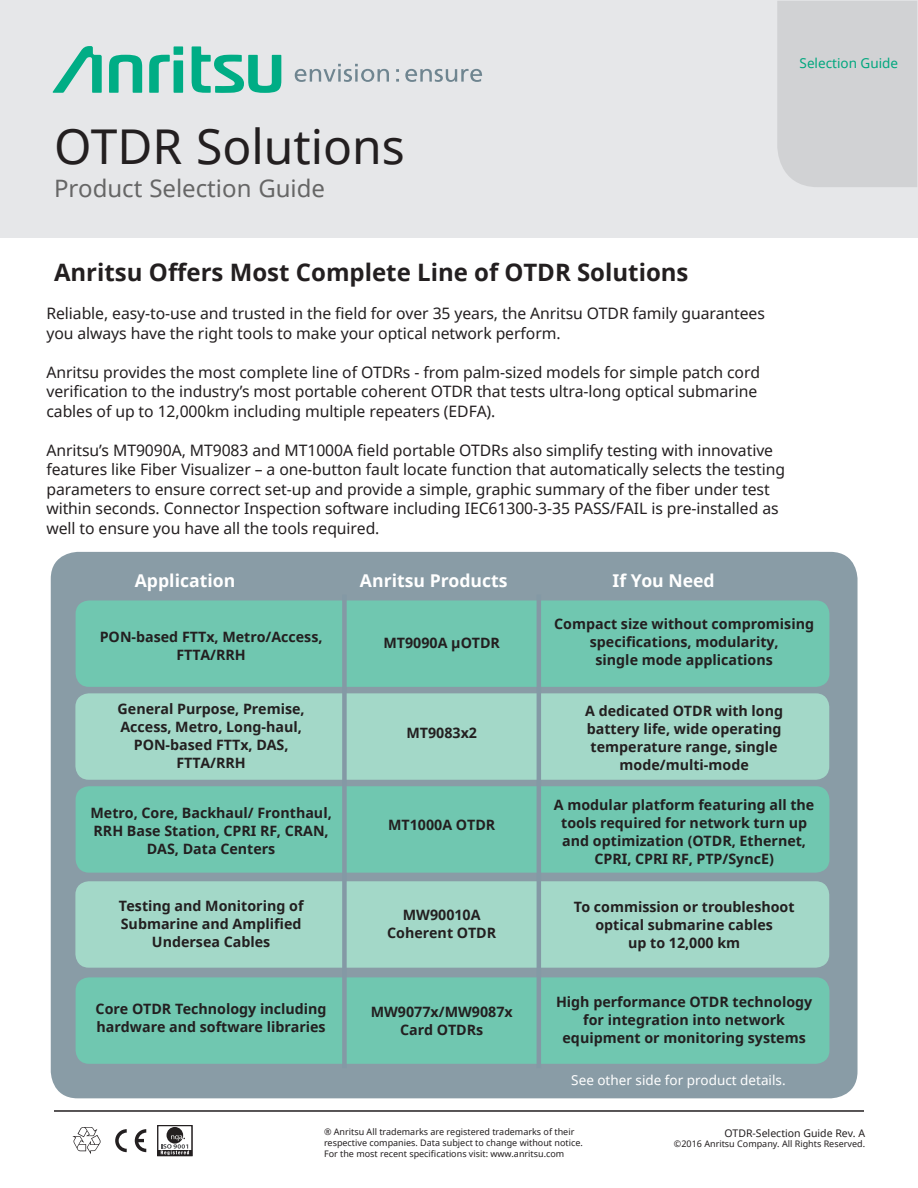
<style>
.page{position:relative;width:918px;height:1188px;background:#fff}
.page>*{position:absolute;margin:0;border:0;box-sizing:border-box;transform-origin:0 0}
.Model_Name_or_Number{font:48px "Noto Sans";color:#231f20}
.t1{font:700 24px "Noto Sans";color:#231f20}
.Software_Product_Nam{font:24px "Noto Sans";color:#666}
.t2{font:700 17.7px "Noto Sans";color:#fff}
.t3{font:15.75px/19.5px "Noto Sans";letter-spacing:-.005em;color:#231f20}
.t4{font:700 14.25px/18px "Noto Sans";color:#231f20;text-align:center}
.t5{font:13.5px "Noto Sans";color:#fff}
.t6{font:13.5px "Noto Sans";color:#00a77e}
.t7{font:10.5px "Noto Sans";color:#231f20}
.t8{font:9px "Noto Sans";color:#231f20}
</style>
<div class="page">
<div style="left:51px;top:552px;width:807px;height:546px;background:#899ca6;border-radius:27px"></div>
<div style="left:76px;top:600px;width:753px;height:87px;background:#70c7b0;border-radius:14px"></div>
<div style="left:75px;top:881px;width:754px;height:87px;background:#a3d8c8;border-radius:14px"></div>
<div style="left:76px;top:977px;width:753px;height:87px;background:#70c7b0;border-radius:14px"></div>
<div style="left:76px;top:786px;width:753px;height:87px;background:#70c7b0;border-radius:14px"></div>
<div style="left:0;top:0;width:918px;height:238px;background:#e6e7e9"></div>
<svg style="left:53px;top:46px;width:228px;height:47px"></svg>
<svg style="left:295px;top:64px;width:94px;height:18px"></svg>
<svg style="left:405px;top:69px;width:77px;height:13px"></svg>
<div style="left:777px;top:1px;width:140px;height:186px;background:#d1d2d4"></div>
<div style="left:167px;top:1127px;width:16px;height:17px;background:#231f20;border-radius:50%"></div>
<svg style="left:161px;top:1135px;width:28px;height:19px"></svg>
<div style="left:157px;top:1125px;width:35px;height:31px;border:1px solid #231f20"></div>
<svg style="left:115px;top:1129px;width:12px;height:23px"></svg>
<svg style="left:135px;top:1129px;width:11px;height:23px"></svg>
<svg style="left:72px;top:1127px;width:29px;height:27px"></svg>
<div style="left:75px;top:693px;width:754px;height:87px;background:#a3d8c8;border-radius:14px"></div>
<div style="left:342px;top:595px;width:5px;height:473px;background:#8499a5"></div>
<hr style="left:537px;top:595px;width:4px;height:473px;background:#8499a5">
<hr style="left:54px;top:1110px;width:810px;height:2px;background:#231f20">
<p class="Model_Name_or_Number" style="left:54px;top:113px;width:352px">OTDR Solutions</p>
<p class="Software_Product_Nam" style="left:54px;top:171px;width:273px">Product Selection Guide</p>
<p class="t6" style="left:800px;top:54px;width:100px">Selection Guide</p>
<p class="t1" style="left:54px;top:255px;width:636px">Anritsu Offers Most Complete Line of OTDR Solutions</p>
<p class="t3" style="left:46px;top:303px;width:720px">Reliable, easy-to-use and trusted in the field for over 35 years, the Anritsu OTDR family guarantees you always have the right tools to make your optical network perform.</p>
<p class="t3" style="left:46px;top:362px;width:715px">Anritsu provides the most complete line of OTDRs - from palm-sized models for simple patch cord verification to the industry’s most portable coherent OTDR that tests ultra-long optical submarine cables of up to 12,000km including multiple repeaters (EDFA).</p>
<p class="t3" style="left:46px;top:440px;width:740px">Anritsu’s MT9090A, MT9083 and MT1000A field portable OTDRs also simplify testing with innovative features like Fiber Visualizer – a one-button fault locate function that automatically selects the testing parameters to ensure correct set-up and provide a simple, graphic summary of the fiber under test within seconds. Connector Inspection software including IEC61300-3-35 PASS/FAIL is pre-installed as well to ensure you have all the tools required.</p>
<p class="t2" style="left:135px;top:568px;width:102px">Application</p>
<p class="t2" style="left:360px;top:568px;width:149px">Anritsu Products</p>
<p class="t2" style="left:613px;top:568px;width:104px">If You Need</p>
<p class="t4" style="left:100px;top:628px;width:224px">PON-based FTTx, Metro/Access,<br>FTTA/RRH</p>
<p class="t4" style="left:118px;top:700px;width:189px">General Purpose, Premise,</p>
<p class="t4" style="left:120px;top:718px;width:183px">Access, Metro, Long-haul,</p>
<p class="t4" style="left:134px;top:736px;width:156px">PON-based FTTx, DAS,</p>
<p class="t4" style="left:176px;top:754px;width:71px">FTTA/RRH</p>
<p class="t4" style="left:91px;top:803px;width:243px">Metro, Core, Backhaul/ Fronthaul,<br>RRH Base Station, CPRI RF, CRAN,<br>DAS, Data Centers</p>
<p class="t4" style="left:119px;top:896px;width:186px">Testing and Monitoring of</p>
<p class="t4" style="left:121px;top:914px;width:182px">Submarine and Amplified</p>
<p class="t4" style="left:152px;top:932px;width:120px">Undersea Cables</p>
<p class="t4" style="left:96px;top:1000px;width:232px;text-align:left">Core OTDR Technology including hardware and software libraries</p>
<p class="t4" style="left:383px;top:634px;width:118px">MT9090A µOTDR</p>
<p class="t4" style="left:406px;top:724px;width:72px">MT9083x2</p>
<p class="t4" style="left:388px;top:815px;width:109px">MT1000A OTDR</p>
<p class="t4" style="left:403px;top:905px;width:79px">MW90010A</p>
<p class="t4" style="left:387px;top:923px;width:111px">Coherent OTDR</p>
<p class="t4" style="left:371px;top:1003px;width:144px">MW9077x/MW9087x</p>
<p class="t4" style="left:400px;top:1021px;width:85px">Card OTDRs</p>
<p class="t4" style="left:554px;top:614px;width:261px">Compact size without compromising specifications, modularity,</p>
<p class="t4" style="left:596px;top:650px;width:179px">single mode applications</p>
<p class="t4" style="left:585px;top:701px;width:199px">A dedicated OTDR with long</p>
<p class="t4" style="left:587px;top:719px;width:196px">battery life, wide operating</p>
<p class="t4" style="left:591px;top:737px;width:189px">temperature range, single</p>
<p class="t4" style="left:620px;top:755px;width:131px">mode/multi-mode</p>
<p class="t4" style="left:554px;top:796px;width:262px">A modular platform featuring all the tools required for network turn up and optimization (OTDR, Ethernet, CPRI, CPRI RF, PTP/SyncE)</p>
<p class="t4" style="left:574px;top:898px;width:222px">To commission or troubleshoot</p>
<p class="t4" style="left:595px;top:916px;width:179px">optical submarine cables</p>
<p class="t4" style="left:628px;top:934px;width:114px">up to 12,000 km</p>
<p class="t4" style="left:556px;top:992px;width:258px">High performance OTDR technology for integration into network equipment or monitoring systems</p>
<p class="t5" style="left:571px;top:1071px;width:216px">See other side for product details.</p>
<p class="t8" style="left:324px;top:1126px;width:252px">® Anritsu All trademarks are registered trademarks of their</p>
<p class="t8" style="left:324px;top:1136px;width:260px">respective companies. Data subject to change without notice.</p>
<p class="t8" style="left:324px;top:1147px;width:242px">For the most recent specifications visit: www.anritsu.com</p>
<p class="t7" style="left:725px;top:1126px;width:142px">OTDR-Selection Guide Rev. A</p>
<p class="t8" style="left:674px;top:1138px;width:193px">©2016 Anritsu Company. All Rights Reserved.</p>
</div>
